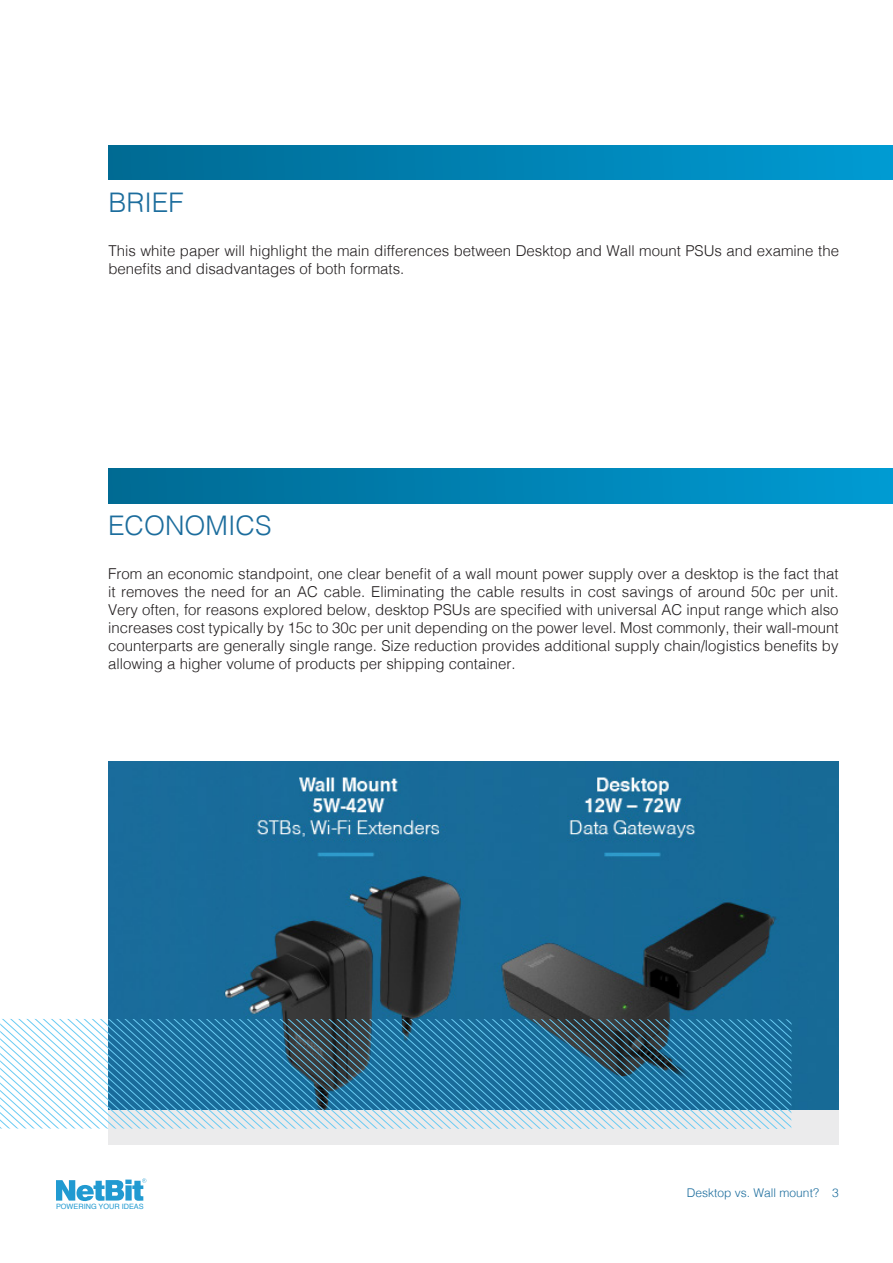
<style>
.page{position:relative;width:893px;height:1263px;background:#fff}
.page>*{position:absolute;margin:0;border:0;box-sizing:border-box;transform-origin:0 0}
.t1{font:300 27px "Helvetica";color:#1c6d9d}
.t2{font:300 15px/18px "Helvetica";color:#231f20}
.t3{font:300 12px "Helvetica";color:#1c6d9d}
.t4{font:7.35px "Helvetica";color:#219ad1}
</style>
<div class="page">
<div style="left:108px;top:817px;width:730px;height:328px;background:#ebebec"></div>
<img style="left:838px;top:831px;width:1px;height:47px">
<img style="left:108px;top:761px;width:730px;height:348px">
<svg style="left:56px;top:1178px;width:90px;height:23px"></svg>
<svg style="left:0;top:1019px;width:791px;height:110px"></svg>
<div style="left:108px;top:145px;width:785px;height:35px;background:linear-gradient(to right,#006992,#009bd3)"></div>
<div style="left:108px;top:468px;width:785px;height:35px;background:linear-gradient(to right,#006992,#009bd3)"></div>
<p class="t1" style="left:108px;top:179px;width:77px">BRIEF</p>
<p class="t2" style="left:108px;top:241px;width:732px">This white paper will highlight the main differences between Desktop and Wall mount PSUs and examine the benefits and disadvantages of both formats.</p>
<p class="t1" style="left:108px;top:503px;width:165px">ECONOMICS</p>
<p class="t2" style="left:108px;top:564px;width:732px;text-align:justify">From an economic standpoint, one clear benefit of a wall mount power supply over a desktop is the fact that it removes the need for an AC cable. Eliminating the cable results in cost savings of around 50c per unit.<br>Very often, for reasons explored below, desktop PSUs are specified with universal AC input range which also increases cost typically by 15c to 30c per unit depending on the power level. Most commonly, their wall-mount counterparts are generally single range. Size reduction provides additional supply chain/logistics benefits by allowing a higher volume of products per shipping container.</p>
<p class="t4" style="left:56px;top:1200px;width:89px">POWERING YOUR IDEAS</p>
<p class="t3" style="left:687px;top:1182px;width:134px">Desktop vs. Wall mount?</p>
<p class="t3" style="left:832px;top:1182px;width:8px">3</p>
</div>
